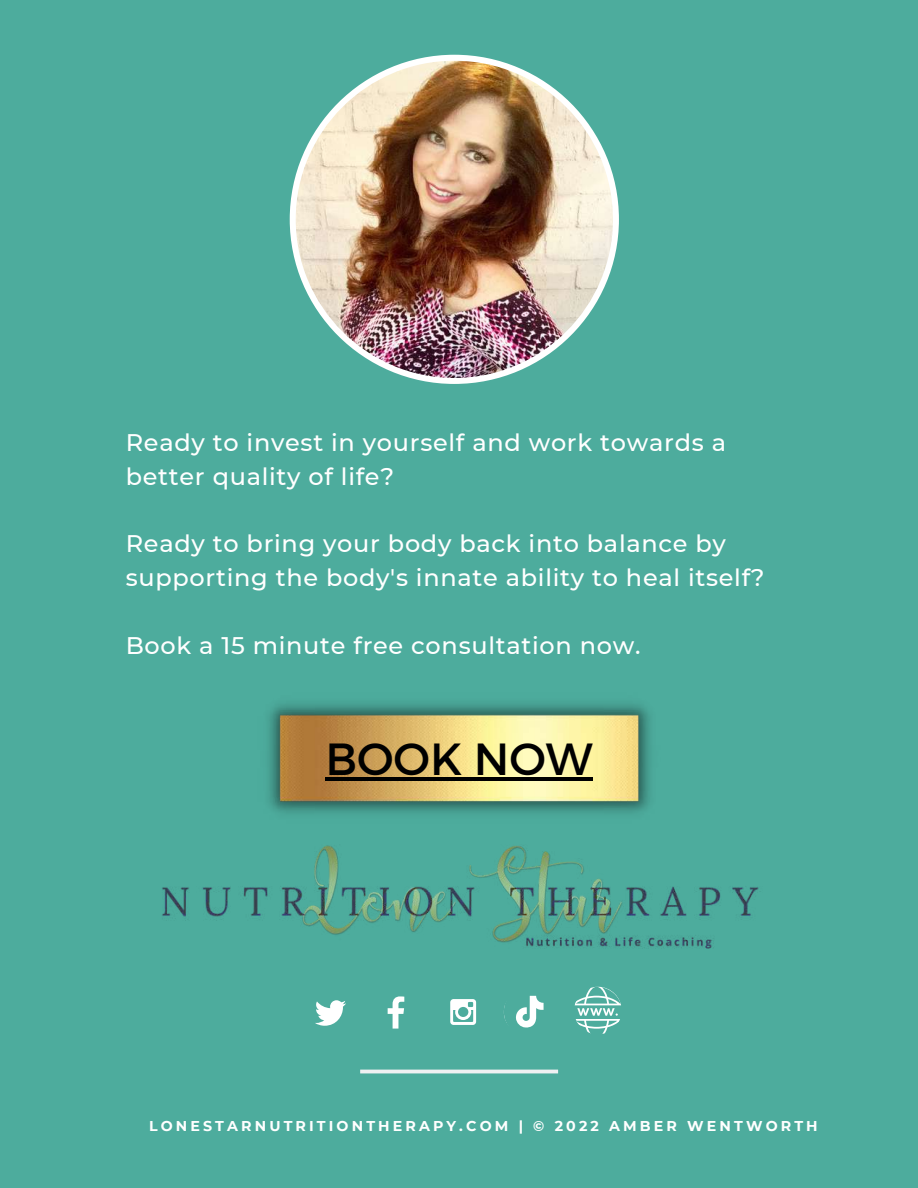
<style>
.page{position:relative;width:918px;height:1188px;background:#4dac9d}
.page>*{position:absolute;margin:0;border:0;box-sizing:border-box;transform-origin:0 0}
.t1{font:45px "Montserrat";color:#000}
.t2{font:500 24px/33.8px "Montserrat";letter-spacing:.03em;color:#fff}
.t3{font:700 14.25px "Montserrat";letter-spacing:.22em;color:#fff}
</style>
<div class="page">
<img style="left:290px;top:55px;width:329px;height:329px">
<svg style="left:360px;top:1070px;width:198px;height:3px"></svg>
<img style="left:269px;top:704px;width:381px;height:109px">
<hr style="left:325px;top:778px;width:268px;height:3px;background:#000">
<img style="left:162px;top:845px;width:597px;height:104px">
<svg style="left:387px;top:996px;width:18px;height:33px"></svg>
<svg style="left:315px;top:1000px;width:31px;height:26px"></svg>
<svg style="left:450px;top:999px;width:26px;height:26px"></svg>
<svg style="left:574px;top:987px;width:47px;height:47px"></svg>
<svg style="left:504px;top:995px;width:40px;height:33px"></svg>
<p class="t2" style="left:126px;top:426px;width:602px">Ready to invest in yourself and work towards a better quality of life?</p>
<p class="t2" style="left:126px;top:527px;width:640px">Ready to bring your body back into balance by supporting the body's innate ability to heal itself?</p>
<p class="t2" style="left:126px;top:628px;width:516px">Book a 15 minute free consultation now.</p>
<h1 class="t1" style="left:325px;top:730px;width:269px">BOOK NOW</h1>
<p class="t3" style="left:149px;top:1117px;width:670px">LONESTARNUTRITIONTHERAPY.COM | © 2022 AMBER WENTWORTH</p>
</div>
